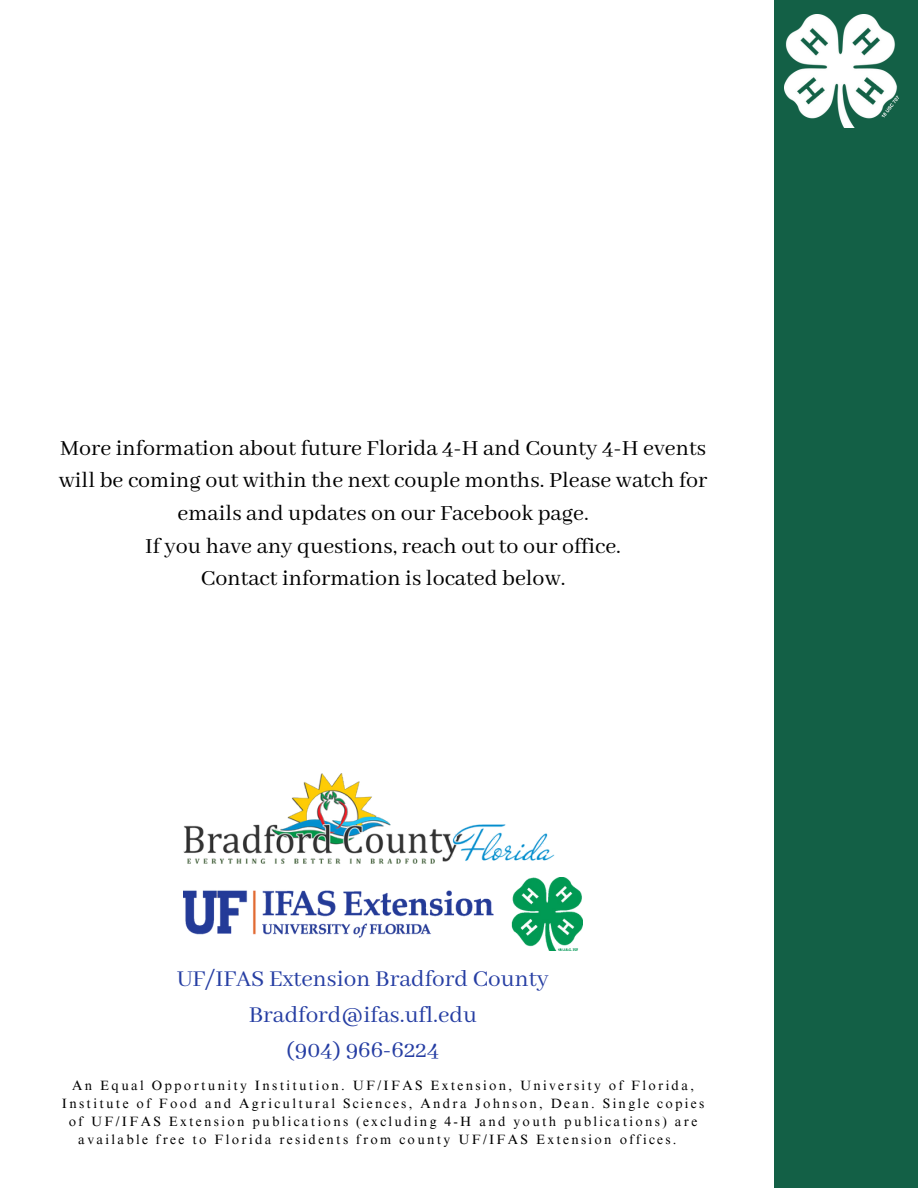
<style>
.page{position:relative;width:918px;height:1188px;background:#fff}
.page>*{position:absolute;margin:0;border:0;box-sizing:border-box;transform-origin:0 0}
.t1{font:25.2px "Abhaya Libre";color:#263ea3}
.t2{font:24px/32.7px "Abhaya Libre";color:#000;text-align:center}
.t3{font:13.5px "Times NRMT Pro";letter-spacing:.17em;color:#000}
</style>
<div class="page">
<div style="left:774px;top:0;width:144px;height:1188px;background:#136046"></div>
<img style="left:785px;top:15px;width:113px;height:112px">
<img style="left:183px;top:878px;width:400px;height:73px">
<img style="left:183px;top:773px;width:372px;height:90px">
<p class="t2" style="left:59px;top:432px;width:650px">More information about future Florida 4-H and County 4-H events will be coming out within the next couple months. Please watch for emails and updates on our Facebook page.</p>
<p class="t2" style="left:145px;top:530px;width:477px">If you have any questions, reach out to our office.</p>
<p class="t2" style="left:201px;top:563px;width:366px">Contact information is located below.</p>
<p class="t1" style="left:177px;top:965px;width:373px">UF/IFAS Extension Bradford County</p>
<p class="t1" style="left:249px;top:1000px;width:230px">Bradford@ifas.ufl.edu</p>
<p class="t1" style="left:287px;top:1035px;width:154px">(904) 966-6224</p>
<p class="t3" style="left:72px;top:1081px;width:623px">An Equal Opportunity Institution. UF/IFAS Extension, University of Florida,</p>
<p class="t3" style="left:62px;top:1099px;width:644px">Institute of Food and Agricultural Sciences, Andra Johnson, Dean. Single copies</p>
<p class="t3" style="left:69px;top:1117px;width:630px">of UF/IFAS Extension publications (excluding 4-H and youth publications) are</p>
<p class="t3" style="left:78px;top:1135px;width:600px">available free to Florida residents from county UF/IFAS Extension offices.</p>
</div>
